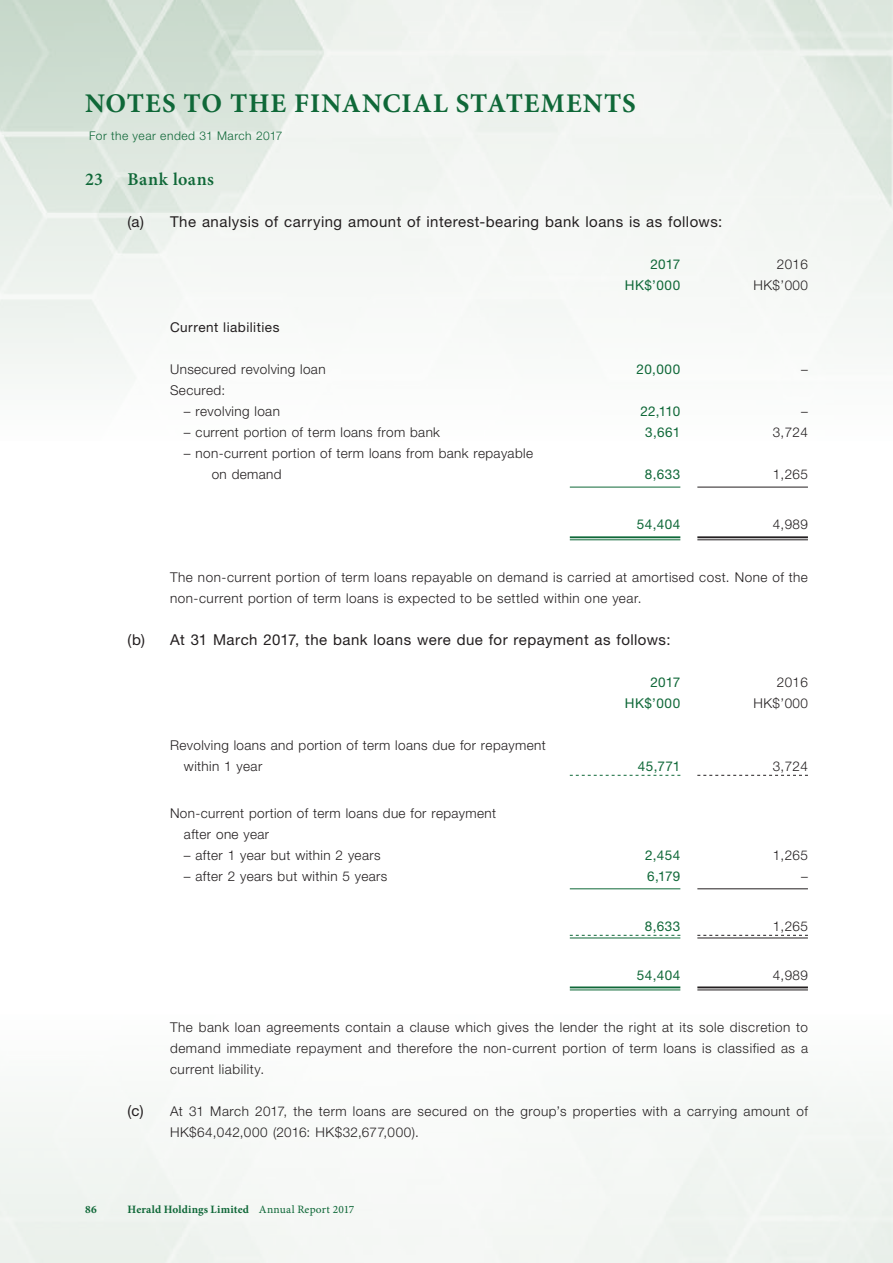
<style>
.page{position:relative;width:893px;height:1263px;background:#fff}
.page>*{position:absolute;margin:0;border:0;box-sizing:border-box;transform-origin:0 0}
.t1{font:700 27px "Minion Pro";letter-spacing:.035em;color:#0f6838}
.t2{font:600 18px "Minion Pro";letter-spacing:.02em;color:#0f6838}
.t3{font:15px "Helvetica Neue LT Std";letter-spacing:.03em;color:#231f20}
.t4{font:300 13.5px/21px "Helvetica Neue LT Std";letter-spacing:.03em;color:#231f20}
.t5{font:13.5px "Helvetica Neue LT Std";letter-spacing:.035em;color:#0f6838}
.t6{font:13.5px "Helvetica Neue LT Std";letter-spacing:.035em;color:#231f20}
.t7{font:300 12px "Helvetica Neue LT Std";letter-spacing:.045em;color:#0f6838}
.t8{font:700 11.25px "Minion Pro";letter-spacing:.01em;color:#0f6838}
.s1{font-weight:400;font-size:15px}
.s2{font-family:"Minion Pro Capt";font-weight:400}
</style>
<div class="page">
<hr style="left:570px;top:487px;width:110px;height:1px;background:#0f6838">
<hr style="left:697px;top:487px;width:111px;height:1px;background:#231f20">
<hr style="left:570px;top:536px;width:110px;height:2px;background:#0f6838">
<hr style="left:570px;top:539px;width:110px;height:1px;background:#0f6838">
<hr style="left:697px;top:536px;width:111px;height:2px;background:#231f20">
<hr style="left:697px;top:539px;width:111px;height:1px;background:#231f20">
<svg style="left:570px;top:775px;width:110px;height:1px"></svg>
<svg style="left:697px;top:775px;width:111px;height:1px"></svg>
<hr style="left:570px;top:888px;width:110px;height:1px;background:#0f6838">
<hr style="left:697px;top:888px;width:111px;height:1px;background:#231f20">
<svg style="left:570px;top:935px;width:110px;height:1px"></svg>
<hr style="left:570px;top:937px;width:110px;height:1px;background:#0f6838">
<svg style="left:697px;top:935px;width:111px;height:1px"></svg>
<hr style="left:697px;top:937px;width:111px;height:1px;background:#231f20">
<hr style="left:570px;top:986px;width:110px;height:2px;background:#0f6838">
<hr style="left:570px;top:990px;width:110px;height:1px;background:#0f6838">
<hr style="left:697px;top:986px;width:111px;height:2px;background:#231f20">
<hr style="left:697px;top:990px;width:111px;height:1px;background:#231f20">
<h1 class="t1" style="left:85px;top:84px;width:552px">NOTES TO THE FINANCIAL STATEMENTS</h1>
<p class="t7" style="left:89px;top:128px;width:195px">For the year ended 31 March 2017</p>
<h2 class="t2" style="left:85px;top:167px;width:20px">23</h2>
<h2 class="t2" style="left:128px;top:167px;width:88px">Bank loans</h2>
<p class="t3" style="left:128px;top:213px;width:596px">(a) The analysis of carrying amount of interest-bearing bank loans is as follows:</p>
<p class="t5" style="left:650px;top:256px;width:31px">2017</p>
<p class="t4" style="left:777px;top:253px;width:33px">2016</p>
<p class="t5" style="left:625px;top:277px;width:57px">HK$’000</p>
<p class="t4" style="left:754px;top:274px;width:56px">HK$’000</p>
<p class="t6" style="left:170px;top:319px;width:111px">Current liabilities</p>
<p class="t4" style="left:170px;top:358px;width:157px">Unsecured revolving loan</p>
<p class="t5" style="left:637px;top:361px;width:45px">20,000</p>
<p class="t4" style="left:801px;top:358px;width:8px">–</p>
<p class="t4" style="left:170px;top:379px;width:57px">Secured:</p>
<p class="t4" style="left:184px;top:400px;width:97px">– revolving loan</p>
<p class="t5" style="left:640px;top:403px;width:42px">22,110</p>
<p class="t4" style="left:801px;top:400px;width:8px">–</p>
<p class="t4" style="left:184px;top:421px;width:258px">– current portion of term loans from bank</p>
<p class="t5" style="left:645px;top:424px;width:37px">3,661</p>
<p class="t4" style="left:773px;top:421px;width:37px">3,724</p>
<p class="t4" style="left:212px;top:442px;width:323px;text-indent:-28px">– non-current portion of term loans from bank repayable on demand</p>
<p class="t5" style="left:645px;top:466px;width:37px">8,633</p>
<p class="t4" style="left:773px;top:463px;width:37px">1,265</p>
<p class="t5" style="left:637px;top:517px;width:45px">54,404</p>
<p class="t4" style="left:773px;top:514px;width:37px">4,989</p>
<p class="t4" style="left:170px;top:566px;width:639px">The non-current portion of term loans repayable on demand is carried at amortised cost. None of the non-current portion of term loans is expected to be settled within one year.</p>
<p class="t3" style="left:128px;top:631px;width:544px">(b) At 31 March 2017, the bank loans were due for repayment as follows:</p>
<p class="t5" style="left:650px;top:674px;width:31px">2017</p>
<p class="t4" style="left:777px;top:671px;width:33px">2016</p>
<p class="t5" style="left:625px;top:695px;width:57px">HK$’000</p>
<p class="t4" style="left:754px;top:692px;width:56px">HK$’000</p>
<p class="t4" style="left:184px;top:734px;width:363px;text-indent:-14px">Revolving loans and portion of term loans due for repayment within 1 year</p>
<p class="t5" style="left:638px;top:758px;width:44px">45,771</p>
<p class="t4" style="left:773px;top:755px;width:37px">3,724</p>
<p class="t4" style="left:184px;top:802px;width:314px;text-indent:-14px">Non-current portion of term loans due for repayment after one year</p>
<p class="t4" style="left:184px;top:844px;width:198px">– after 1 year but within 2 years</p>
<p class="t5" style="left:645px;top:847px;width:37px">2,454</p>
<p class="t4" style="left:773px;top:844px;width:37px">1,265</p>
<p class="t4" style="left:184px;top:865px;width:205px">– after 2 years but within 5 years</p>
<p class="t5" style="left:647px;top:868px;width:35px">6,179</p>
<p class="t4" style="left:801px;top:865px;width:8px">–</p>
<p class="t5" style="left:645px;top:918px;width:37px">8,633</p>
<p class="t4" style="left:773px;top:916px;width:37px">1,265</p>
<p class="t5" style="left:637px;top:967px;width:45px">54,404</p>
<p class="t4" style="left:773px;top:964px;width:37px">4,989</p>
<p class="t4" style="left:170px;top:1017px;width:639px;text-align:justify">The bank loan agreements contain a clause which gives the lender the right at its sole discretion to demand immediate repayment and therefore the non-current portion of term loans is classified as a current liability.</p>
<p class="t4" style="left:170px;top:1101px;width:639px;text-indent:-43px"><span class="s1">(c)</span> At 31 March 2017, the term loans are secured on the group’s properties with a carrying amount of<br>HK$64,042,000 (2016: HK$32,677,000).</p>
<p class="t8" style="left:85px;top:1201px;width:13px">86</p>
<p class="t8" style="left:128px;top:1201px;width:228px">HERALD HOLDINGS LIMITED <span class="s2">Annual Report 2017</span></p>
</div>
